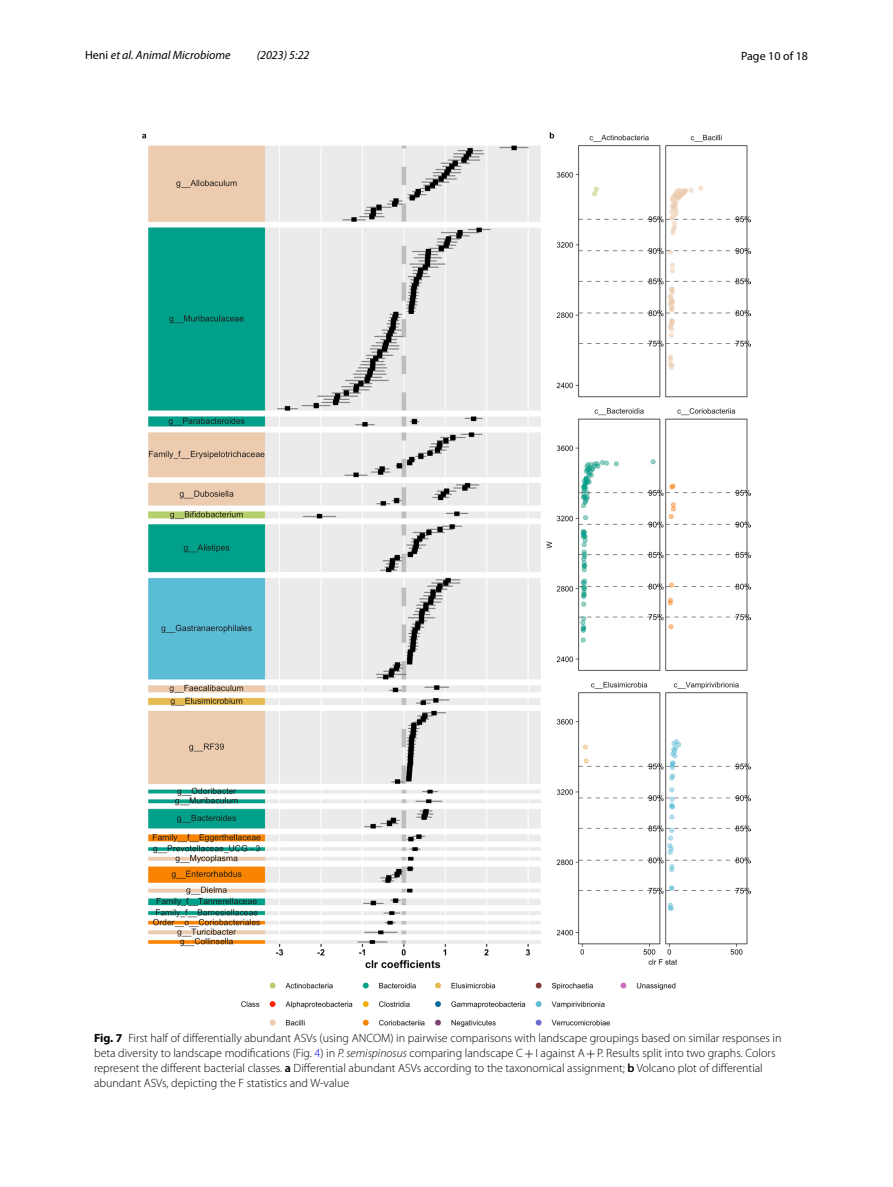
<style>
.page{position:relative;width:893px;height:1187px;background:#fff}
.page>*{position:absolute;margin:0;border:0;box-sizing:border-box;transform-origin:0 0}
.t1{font:300 12px/15px "Myriad Pro";color:#000}
.t2{font:italic 12px "Myriad Pro";color:#000}
.t3{font:12px "Myriad Pro";color:#000}
.s1{font-style:normal}
.s2{font-weight:700}
.s3{color:#00f}
.s4{font-style:italic}
.s5{font-family:"MTSY";font-weight:400}
.s6{font-weight:600}
</style>
<div class="page">
<img style="left:142px;top:133px;width:609px;height:893px">
<p class="t2" style="left:85px;top:48px;width:147px"><span class="s1">Heni</span> et al. Animal Microbiome</p>
<p class="t2" style="left:257px;top:48px;width:54px">(2023) 5:22</p>
<p class="t3" style="left:741px;top:48px;width:68px">Page 10 of 18</p>
<p class="t1" style="left:94px;top:1030px;width:689px"><span class="s2">Fig. 7</span> First half of differentially abundant ASVs (using ANCOM) in pairwise comparisons with landscape groupings based on similar responses in beta diversity to landscape modifications (Fig. <span class="s3">4</span>) in <span class="s4">P. semispinosus</span> comparing landscape C<span class="s5">+</span>I against A<span class="s5">+</span>P. Results split into two graphs. Colors represent the different bacterial classes. <span class="s6">a</span> Differential abundant ASVs according to the taxonomical assignment; <span class="s6">b</span> Volcano plot of differential abundant ASVs, depicting the F statistics and W-value</p>
</div>
